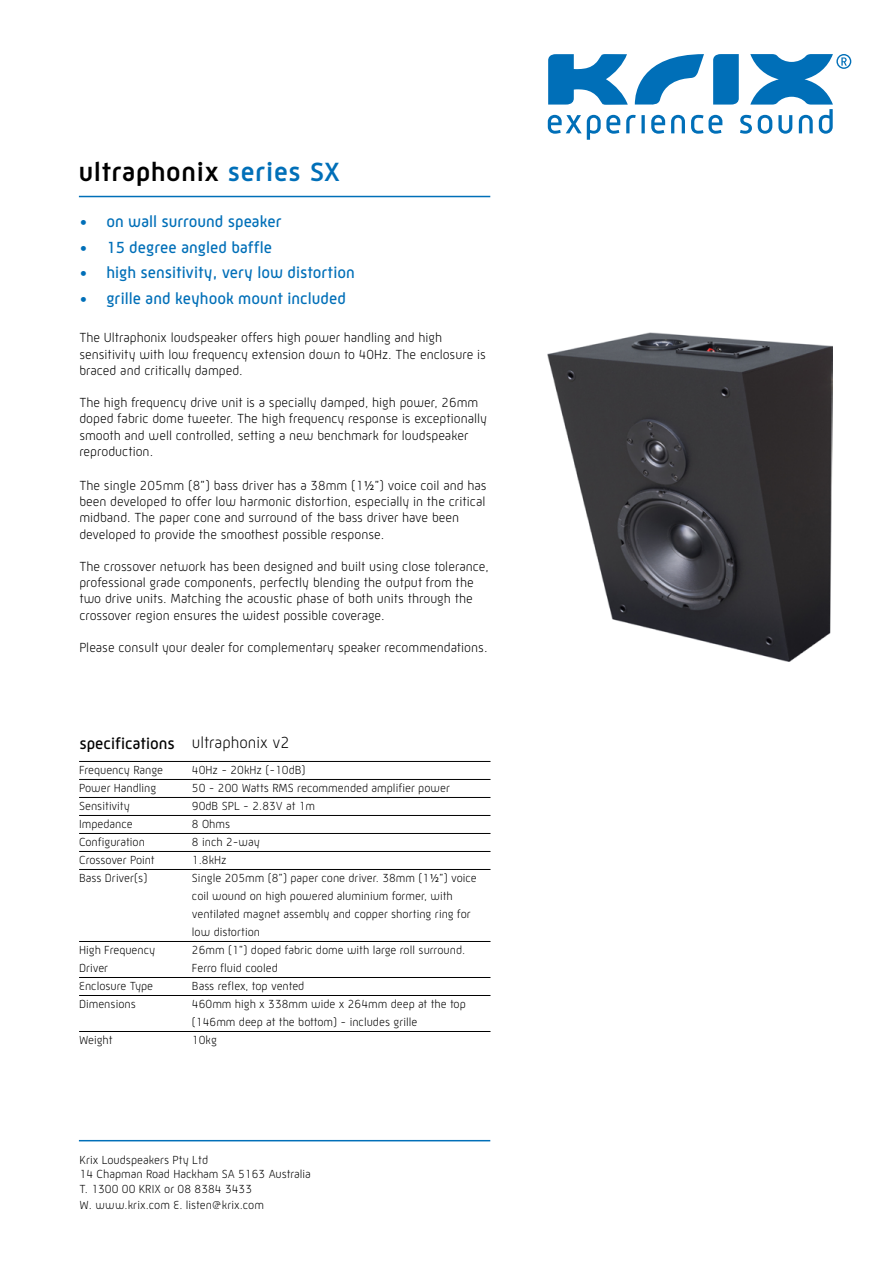
<style>
.page{position:relative;width:893px;height:1263px;background:#fff}
.page>*{position:absolute;margin:0;border:0;box-sizing:border-box;transform-origin:0 0}
.t1{font:700 27px "Mic 32";letter-spacing:.03em;color:#000}
.t2{font:500 16.5px "Mic 32";color:#006fb8}
.t3{font:500 16.5px "Mic 32";color:#000}
.t4{font:300 13.5px/16.2px "Mic 32";color:#000}
.t5{font:300 12px/18px "Mic 32";color:#000}
.s1{color:#006fb8}
.s2{font-family:"Source Sans Pro";font-weight:400}
.s3{font-weight:300}
</style>
<div class="page">
<img style="left:548px;top:332px;width:285px;height:329px">
<hr style="left:79px;top:761px;width:411px;height:1px;background:#000">
<hr style="left:79px;top:779px;width:411px;height:1px;background:#000">
<hr style="left:79px;top:797px;width:411px;height:1px;background:#000">
<hr style="left:79px;top:815px;width:411px;height:1px;background:#000">
<hr style="left:79px;top:833px;width:411px;height:1px;background:#000">
<hr style="left:79px;top:851px;width:411px;height:1px;background:#000">
<hr style="left:79px;top:869px;width:411px;height:1px;background:#000">
<hr style="left:79px;top:941px;width:411px;height:1px;background:#000">
<hr style="left:79px;top:995px;width:411px;height:1px;background:#000">
<hr style="left:79px;top:977px;width:411px;height:1px;background:#000">
<hr style="left:79px;top:1031px;width:411px;height:1px;background:#000">
<hr style="left:79px;top:196px;width:411px;height:1px;background:#006fb8">
<hr style="left:79px;top:1140px;width:411px;height:1px;background:#006fb8">
<svg style="left:548px;top:54px;width:303px;height:86px"></svg>
<h1 class="t1" style="left:79px;top:155px;width:263px">ultraphonix <span class="s1">series SX</span></h1>
<p class="t2" style="left:79px;top:212px;width:204px">• on wall surround speaker</p>
<p class="t2" style="left:79px;top:238px;width:194px">• 15 degree angled baffle</p>
<p class="t2" style="left:79px;top:263px;width:277px">• high sensitivity, very low distortion</p>
<p class="t2" style="left:79px;top:288px;width:268px">• grille and keyhook mount included</p>
<p class="t4" style="left:79px;top:330px;width:408px">The Ultraphonix loudspeaker offers high power handling and high sensitivity with low frequency extension down to 40Hz. The enclosure is braced and critically damped.</p>
<p class="t4" style="left:79px;top:394px;width:409px">The high frequency drive unit is a specially damped, high power, 26mm doped fabric dome tweeter. The high frequency response is exceptionally smooth and well controlled, setting a new benchmark for loudspeaker reproduction.</p>
<p class="t4" style="left:79px;top:477px;width:409px">The single 205mm (8”) bass driver has a 38mm (1<span class="s2">1/2</span>”) voice coil and has been developed to offer low harmonic distortion, especially in the critical midband. The paper cone and surround of the bass driver have been developed to provide the smoothest possible response.</p>
<p class="t4" style="left:79px;top:558px;width:411px">The crossover network has been designed and built using close tolerance, professional grade components, perfectly blending the output from the two drive units. Matching the acoustic phase of both units through the crossover region ensures the widest possible coverage.</p>
<p class="t4" style="left:79px;top:639px;width:410px">Please consult your dealer for complementary speaker recommendations.</p>
<p class="t3" style="left:79px;top:733px;width:212px">specifications <span class="s3">ultraphonix v2</span></p>
<p class="t5" style="left:79px;top:761px;width:86px">Frequency Range<br>Power Handling<br>Sensitivity<br>Impedance<br>Configuration<br>Crossover Point<br>Bass Driver(s)</p>
<p class="t5" style="left:79px;top:941px;width:78px">High Frequency<br>Driver<br>Enclosure Type<br>Dimensions</p>
<p class="t5" style="left:79px;top:1031px;width:35px">Weight</p>
<p class="t5" style="left:192px;top:761px;width:286px">40Hz - 20kHz (-10dB)<br>50 - 200 Watts RMS recommended amplifier power<br>90dB SPL - 2.83V at 1m<br>8 Ohms<br>8 inch 2-way<br>1.8kHz<br>Single 205mm (8”) paper cone driver. 38mm (1<span class="s2">1/2</span>”) voice coil wound on high powered aluminium former, with ventilated magnet assembly and copper shorting ring for low distortion<br>26mm (1”) doped fabric dome with large roll surround.<br>Ferro fluid cooled<br>Bass reflex, top vented<br>460mm high x 338mm wide x 264mm deep at the top (146mm deep at the bottom) - includes grille<br>10kg</p>
<p class="t5" style="left:80px;top:1152px;width:233px;line-height:14.4px">Krix Loudspeakers Pty Ltd<br>14 Chapman Road Hackham SA 5163 Australia<br>T. 1300 00 KRIX or 08 8384 3433</p>
<p class="t5" style="left:80px;top:1196px;width:186px">W. www.krix.com E. listen@krix.com</p>
</div>
